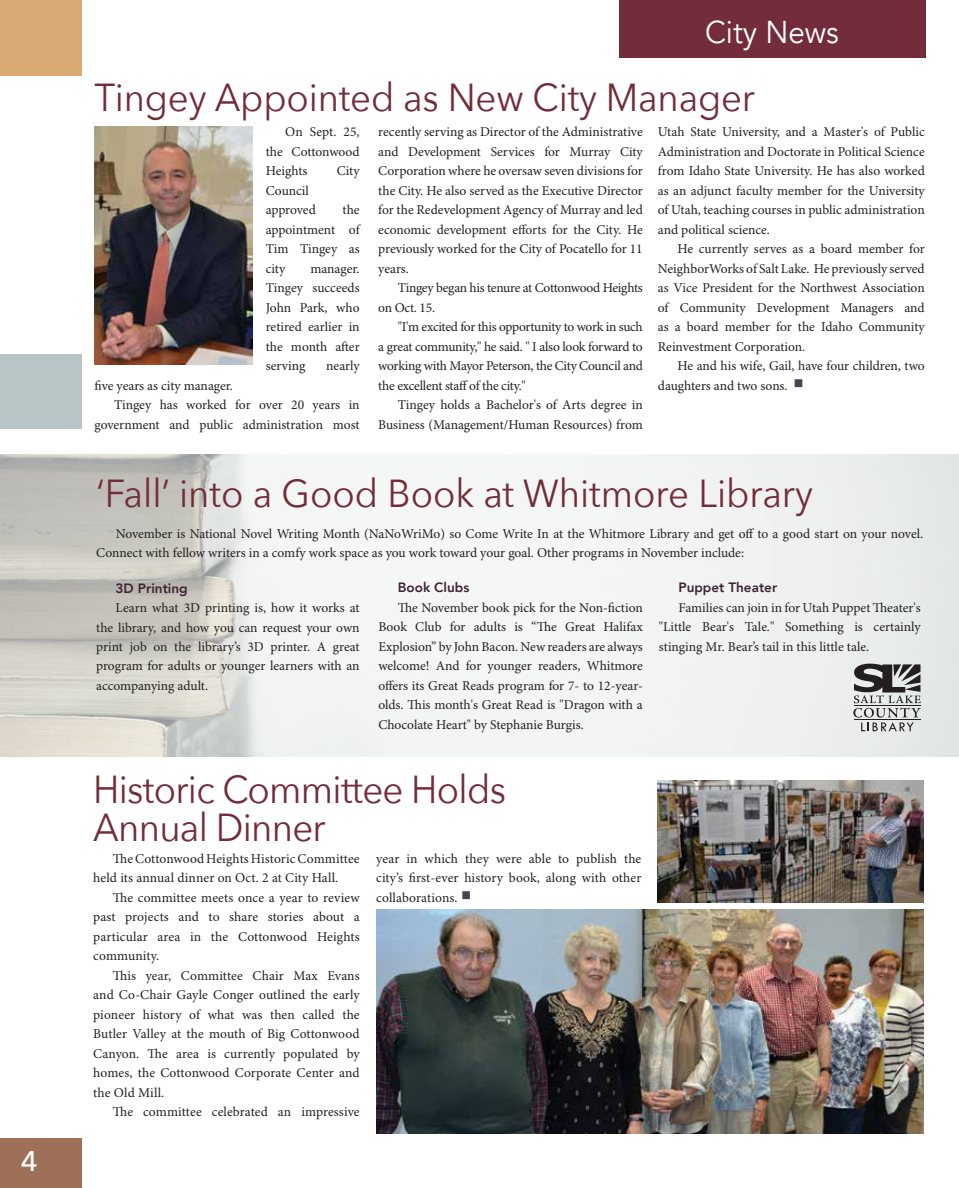
<style>
.page{position:relative;width:959px;height:1188px;background:#fff}
.page>*{position:absolute;margin:0;border:0;box-sizing:border-box;transform-origin:0 0}
.t1{font:39px/37.5px "Avenir Next";letter-spacing:-.005em;color:#732c39;scale:.94 1}
.t2{font:31.5px "Avenir";color:#fff;scale:.94 1}
.t3{font:500 28.5px "Avenir Next";color:#fff}
.t4{font:13.5px/19.5px "Minion Pro";color:#231f20;text-align:justify}
.t5{font:13.5px/19.5px "Minion Pro";letter-spacing:-.025em;color:#231f20}
.t6{font:800 13.5px "Avenir";color:#3e2332}
.s1{font-size:27px;color:#424651}
</style>
<div class="page">
<img style="left:0;top:454px;width:958px;height:302px">
<div style="left:619px;top:0;width:306px;height:57px;background:#732c39"></div>
<div style="left:0;top:354px;width:81px;height:75px;background:#b8c4c6"></div>
<div style="left:0;top:0;width:81px;height:75px;background:#d9aa74"></div>
<svg style="left:853px;top:664px;width:67px;height:67px;background:#989998"></svg>
<div style="left:0;top:1139px;width:81px;height:49px;background:#9f7058"></div>
<img style="left:94px;top:126px;width:158px;height:238px">
<img style="left:376px;top:910px;width:547px;height:224px">
<img style="left:658px;top:780px;width:265px;height:123px">
<h3 class="t3" style="left:19px;top:1137px;width:18px">4</h3>
<h2 class="t2" style="left:643px;top:13px;width:276px">Community Culture</h2>
<h2 class="t2" style="left:705px;top:13px;width:144px">City News</h2>
<h1 class="t1" style="left:94px;top:77px;width:704px">Tingey Appointed as New City Manager</h1>
<p class="t4" style="left:266px;top:123px;width:95px;text-indent:19px">On Sept. 25, the Cottonwood Heights</p>
<p class="t4" style="left:658px;top:123px;width:268px">Utah State University, and a Master's of Public Administration and Doctorate in Political Science from Idaho State University. He has also worked as an adjunct faculty member for the University of Utah, teaching courses in public administration and political science.</p>
<p class="t4" style="left:658px;top:240px;width:268px;text-indent:19px">He currently serves as a board member for NeighborWorks of Salt Lake. He previously served as Vice President for the Northwest Association of Community Development Managers and as a board member for the Idaho Community Reinvestment Corporation.</p>
<p class="t4" style="left:658px;top:357px;width:268px;text-indent:19px">He and his wife, Gail, have four children, two daughters and two sons. <span class="s1">■</span></p>
<p class="t4" style="left:378px;top:123px;width:266px">recently serving as Director of the Administrative and Development Services for Murray City Corporation where he oversaw seven divisions for the City. He also served as the Executive Director for the Redevelopment Agency of Murray and led economic development efforts for the City. He previously worked for the City of Pocatello for 11 years.</p>
<p class="t5" style="left:378px;top:279px;width:266px;text-indent:19px">Tingey began his tenure at Cottonwood Heights on Oct. 15.</p>
<p class="t4" style="left:378px;top:318px;width:266px;text-indent:19px">"I'm excited for this opportunity to work in such a great community," he said. " I also look forward to working with Mayor Peterson, the City Council and the excellent staff of the city."</p>
<p class="t4" style="left:378px;top:396px;width:266px;text-align:right">Tingey holds a Bachelor's of Arts degree in<br>Business (Management/Human Resources) from</p>
<p class="t4" style="left:337px;top:162px;width:24px">City</p>
<p class="t4" style="left:266px;top:181px;width:52px">Council approved</p>
<p class="t4" style="left:266px;top:201px;width:95px;text-indent:77px">the appointment of Tim Tingey as city</p>
<p class="t4" style="left:266px;top:259px;width:95px;text-indent:45px">manager.<br>Tingey succeeds John Park, who retired earlier in the month after serving</p>
<p class="t4" style="left:326px;top:357px;width:35px">nearly</p>
<p class="t4" style="left:95px;top:376px;width:140px">five years as city manager.</p>
<p class="t4" style="left:114px;top:396px;width:247px">Tingey has worked for over 20 years in</p>
<p class="t4" style="left:95px;top:415px;width:267px">government and public administration most</p>
<h1 class="t1" style="left:97px;top:473px;width:763px">‘Fall’ into a Good Book at Whitmore Library</h1>
<p class="t4" style="left:96px;top:524px;width:828px;text-indent:19px">November is National Novel Writing Month (NaNoWriMo) so Come Write In at the Whitmore Library and get off to a good start on your novel.<br>Connect with fellow writers in a comfy work space as you work toward your goal. Other programs in November include:</p>
<p class="t6" style="left:116px;top:577px;width:74px">3D Printing</p>
<p class="t4" style="left:96px;top:599px;width:265px;text-indent:19px">Learn what 3D printing is, how it works at the library, and how you can request your own print job on the library’s 3D printer. A great program for adults or younger learners with an accompanying adult.</p>
<p class="t6" style="left:398px;top:577px;width:73px">Book Clubs</p>
<p class="t4" style="left:378px;top:598px;width:266px;text-indent:19px">The November book pick for the Non-fiction Book Club for adults is “The Great Halifax Explosion” by John Bacon. New readers are always welcome! And for younger readers, Whitmore offers its Great Reads program for 7- to 12-year&shy;olds. This month's Great Read is "Dragon with a Chocolate Heart" by Stephanie Burgis.</p>
<h1 class="t1" style="left:93px;top:769px;width:440px">Historic Committee Holds<br>Annual Dinner</h1>
<p class="t4" style="left:93px;top:849px;width:268px;text-indent:19px">The Cottonwood Heights Historic Committee held its annual dinner on Oct. 2 at City Hall.</p>
<p class="t4" style="left:93px;top:888px;width:268px;text-indent:19px">The committee meets once a year to review past projects and to share stories about a particular area in the Cottonwood Heights community.</p>
<p class="t4" style="left:93px;top:966px;width:268px;text-indent:19px">This year, Committee Chair Max Evans and Co-Chair Gayle Conger outlined the early pioneer history of what was then called the Butler Valley at the mouth of Big Cottonwood Canyon. The area is currently populated by homes, the Cottonwood Corporate Center and the Old Mill.</p>
<p class="t4" style="left:113px;top:1103px;width:248px">The committee celebrated an impressive</p>
<p class="t4" style="left:376px;top:849px;width:267px">year in which they were able to publish the city’s first-ever history book, along with other collaborations. <span class="s1">■</span></p>
<p class="t6" style="left:678px;top:577px;width:100px">Puppet Theater</p>
<p class="t4" style="left:659px;top:598px;width:263px;text-indent:19px">Families can join in for Utah Puppet Theater's "Little Bear's Tale." Something is certainly stinging Mr. Bear’s tail in this little tale.</p>
</div>
